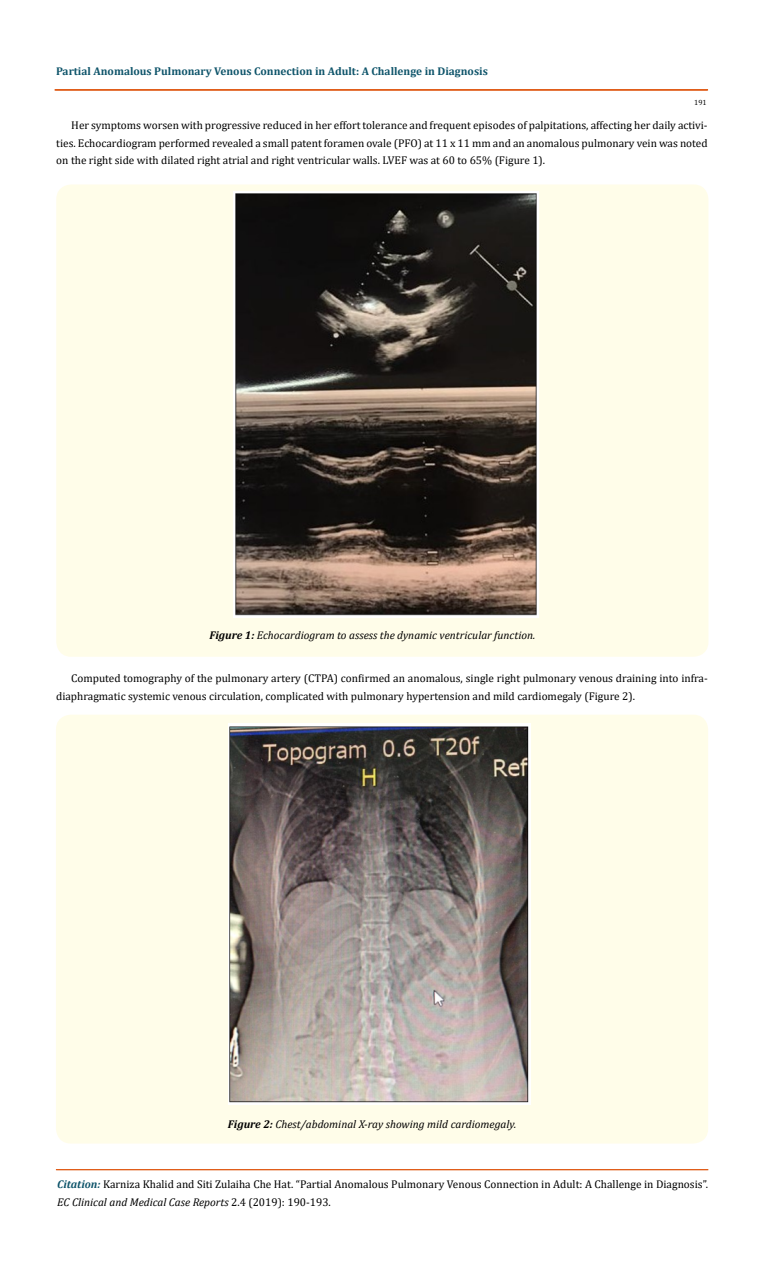
<style>
.page{position:relative;width:764px;height:1262px;background:#fff}
.page>*{position:absolute;margin:0;border:0;box-sizing:border-box;transform-origin:0 0}
.t1{font:11.25px/17.5px "Cambria";color:#000}
.t2{font:italic 11.25px "Cambria";color:#000}
.t3{font:700 11.25px "Cambria";color:#0e546a}
.t4{font:7.5px "Cambria";color:#000}
.s1{font-weight:700}
.s2{font-weight:700;font-style:italic;color:#0e546a}
.s3{font-style:italic}
</style>
<div class="page">
<div style="left:55px;top:90px;width:653px;height:1px;border:1px solid #e05d1a"></div>
<div style="left:56px;top:1169px;width:652px;height:1px;border:1px solid #e05d1a"></div>
<div style="left:56px;top:184px;width:652px;height:472px;background:#fffde9;border-radius:15px"></div>
<img style="left:234px;top:192px;width:304px;height:425px">
<div style="left:56px;top:714px;width:652px;height:429px;background:#fffde9;border-radius:15px"></div>
<img style="left:228px;top:723px;width:302px;height:381px">
<p class="t3" style="left:56px;top:63px;width:433px">Partial Anomalous Pulmonary Venous Connection in Adult: A Challenge in Diagnosis</p>
<p class="t4" style="left:694px;top:98px;width:14px">191</p>
<p class="t1" style="left:56px;top:116px;width:653px;text-align:justify;text-indent:15px">Her symptoms worsen with progressive reduced in her effort tolerance and frequent episodes of palpitations, affecting her daily activi&shy;ties. Echocardiogram performed revealed a small patent foramen ovale (PFO) at 11 x 11 mm and an anomalous pulmonary vein was noted on the right side with dilated right atrial and right ventricular walls. LVEF was at 60 to 65% (Figure 1).</p>
<p class="t2" style="left:209px;top:627px;width:327px"><span class="s1">Figure 1:</span> Echocardiogram to assess the dynamic ventricular function.</p>
<p class="t1" style="left:56px;top:669px;width:653px;text-indent:15px">Computed tomography of the pulmonary artery (CTPA) confirmed an anomalous, single right pulmonary venous draining into infra&shy;diaphragmatic systemic venous circulation, complicated with pulmonary hypertension and mild cardiomegaly (Figure 2).</p>
<p class="t2" style="left:228px;top:1116px;width:290px"><span class="s1">Figure 2:</span> Chest/abdominal X-ray showing mild cardiomegaly.</p>
<p class="t1" style="left:57px;top:1175px;width:652px"><span class="s2">Citation:</span> Karniza Khalid and Siti Zulaiha Che Hat. “Partial Anomalous Pulmonary Venous Connection in Adult: A Challenge in Diagnosis”.<br><span class="s3">EC Clinical and Medical Case Reports</span> 2.4 (2019): 190-193.</p>
</div>
